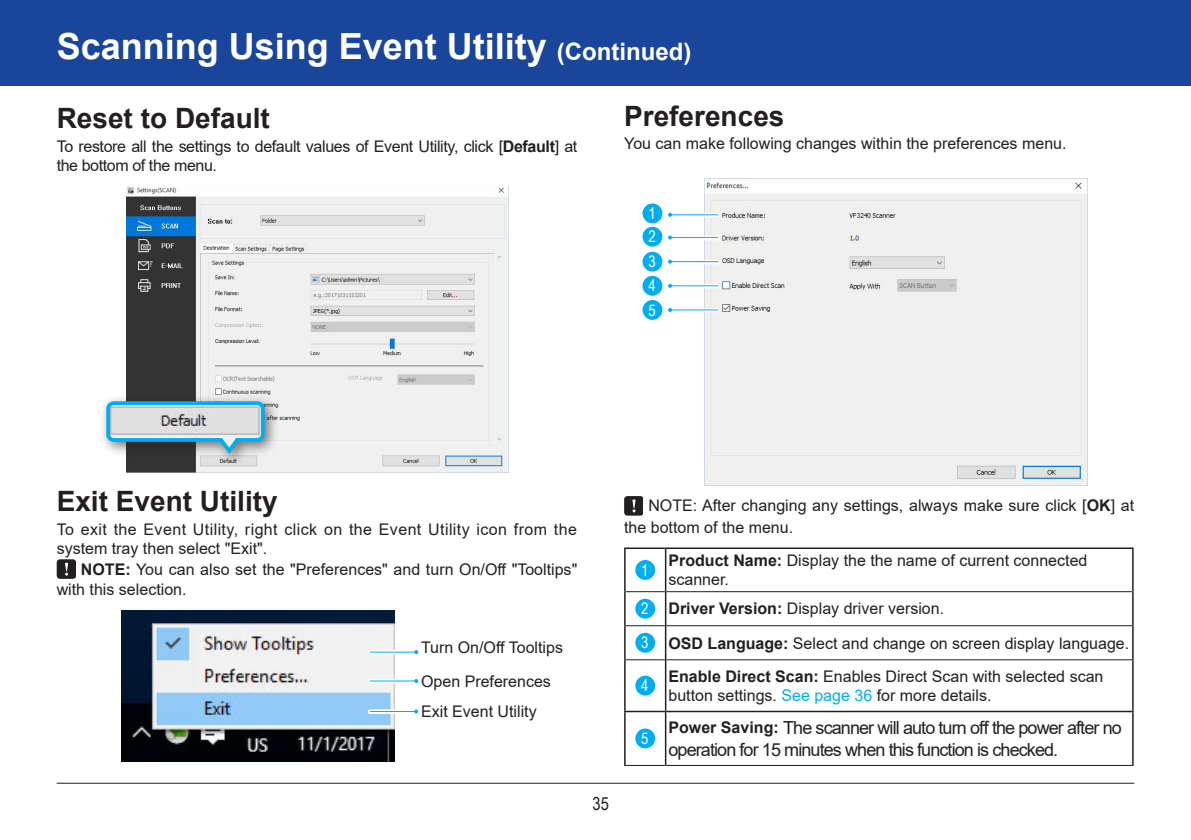
<style>
.page{position:relative;width:1191px;height:840px;background:#fff}
.page>*{position:absolute;margin:0;border:0;box-sizing:border-box;transform-origin:0 0}
.t1{font:700 36px "Arial";color:#fff}
.t2{font:700 28px "Arial";color:#231f20}
.t3{font:18px/21.6px "Arial";letter-spacing:-.05em;color:#231f20}
.t4{font:18px "Arial Narrow";color:#231f20}
.t5{font:16px/19.2px "Arial";color:#231f20}
.t6{font:16px/19.2px "Arial";letter-spacing:-.02em;color:#231f20}
.t7{font:16px/19.2px "Arial";letter-spacing:.025em;color:#231f20}
.t8{font:16px/24.2px "Arial Narrow";color:#fff}
.s1{font-size:24px}
.s2{font-weight:700}
.s3{color:#00aeef}
.s4{font-weight:700;font-size:16px}
</style>
<div class="page">
<div style="left:0;top:0;width:1191px;height:86px;background:#19469b"></div>
<hr style="left:57px;top:782px;width:1077px;height:1px;background:#231f20">
<img style="left:126px;top:186px;width:382px;height:286px">
<div style="left:57px;top:559px;width:18px;height:19px;background:#231f20;border-radius:3px"></div>
<svg style="left:65px;top:562px;width:3px;height:13px"></svg>
<img style="left:705px;top:178px;width:382px;height:307px">
<div style="left:624px;top:496px;width:18px;height:18px;background:#231f20;border-radius:3px"></div>
<svg style="left:632px;top:499px;width:3px;height:13px"></svg>
<div style="left:99px;top:394px;width:181px;height:73px;background:#231f20;opacity:.6"></div>
<svg style="left:104px;top:399px;width:162px;height:58px;background:#9eb9c3"></svg>
<img style="left:122px;top:610px;width:272px;height:150px">
<svg style="left:368px;top:648px;width:51px;height:7px"></svg>
<hr style="left:370px;top:651px;width:46px;height:1px;background:#00aeef">
<svg style="left:414px;top:649px;width:4px;height:4px"></svg>
<svg style="left:368px;top:677px;width:51px;height:7px"></svg>
<hr style="left:370px;top:680px;width:46px;height:1px;background:#00aeef">
<svg style="left:414px;top:678px;width:4px;height:4px"></svg>
<svg style="left:368px;top:707px;width:51px;height:7px"></svg>
<hr style="left:370px;top:710px;width:46px;height:1px;background:#00aeef">
<svg style="left:414px;top:709px;width:4px;height:4px"></svg>
<svg style="left:669px;top:211px;width:51px;height:7px"></svg>
<hr style="left:670px;top:214px;width:48px;height:1px;background:#00aeef">
<svg style="left:668px;top:213px;width:4px;height:4px"></svg>
<div style="left:666px;top:234px;width:54px;height:7px;background:#fff"></div>
<hr style="left:670px;top:237px;width:48px;height:1px;background:#00aeef">
<svg style="left:668px;top:235px;width:4px;height:4px"></svg>
<svg style="left:668px;top:258px;width:52px;height:7px"></svg>
<hr style="left:670px;top:261px;width:48px;height:1px;background:#00aeef">
<svg style="left:668px;top:259px;width:4px;height:4px"></svg>
<svg style="left:668px;top:282px;width:52px;height:7px"></svg>
<hr style="left:670px;top:285px;width:48px;height:1px;background:#00aeef">
<svg style="left:668px;top:283px;width:4px;height:4px"></svg>
<svg style="left:672px;top:306px;width:48px;height:7px"></svg>
<hr style="left:670px;top:309px;width:48px;height:1px;background:#00aeef">
<svg style="left:668px;top:308px;width:4px;height:4px"></svg>
<div style="left:642px;top:203px;width:20px;height:20px;background:#00aeef;border-radius:50%"></div>
<div style="left:642px;top:227px;width:20px;height:19px;background:#00aeef;border-radius:50%"></div>
<div style="left:642px;top:251px;width:20px;height:20px;background:#00aeef;border-radius:50%"></div>
<div style="left:642px;top:276px;width:20px;height:19px;background:#00aeef;border-radius:50%"></div>
<div style="left:642px;top:300px;width:20px;height:20px;background:#00aeef;border-radius:50%"></div>
<svg style="left:666px;top:548px;width:466px;height:162px"></svg>
<svg style="left:625px;top:592px;width:40px;height:118px"></svg>
<hr style="left:625px;top:591px;width:40px;height:1px;background:#231f20">
<hr style="left:666px;top:591px;width:466px;height:1px;background:#231f20">
<hr style="left:625px;top:625px;width:40px;height:1px;background:#231f20">
<hr style="left:666px;top:625px;width:466px;height:1px;background:#231f20">
<hr style="left:625px;top:659px;width:40px;height:1px;background:#231f20">
<hr style="left:666px;top:659px;width:466px;height:1px;background:#231f20">
<hr style="left:624px;top:764px;width:41px;height:1px;background:#231f20">
<hr style="left:665px;top:764px;width:468px;height:1px;background:#231f20">
<hr style="left:624px;top:547px;width:41px;height:1px;background:#231f20">
<hr style="left:624px;top:548px;width:1px;height:43px;background:#231f20">
<hr style="left:665px;top:547px;width:468px;height:1px;background:#231f20">
<hr style="left:665px;top:548px;width:1px;height:43px;background:#231f20">
<hr style="left:1132px;top:548px;width:1px;height:43px;background:#231f20">
<hr style="left:624px;top:591px;width:1px;height:34px;background:#231f20">
<hr style="left:665px;top:591px;width:1px;height:34px;background:#231f20">
<hr style="left:1132px;top:591px;width:1px;height:34px;background:#231f20">
<hr style="left:624px;top:625px;width:1px;height:34px;background:#231f20">
<hr style="left:665px;top:625px;width:1px;height:34px;background:#231f20">
<hr style="left:1132px;top:625px;width:1px;height:34px;background:#231f20">
<hr style="left:624px;top:659px;width:1px;height:51px;background:#231f20">
<hr style="left:665px;top:659px;width:1px;height:51px;background:#231f20">
<hr style="left:1132px;top:659px;width:1px;height:51px;background:#231f20">
<hr style="left:624px;top:710px;width:41px;height:1px;background:#231f20">
<hr style="left:624px;top:711px;width:1px;height:53px;background:#231f20">
<hr style="left:665px;top:710px;width:468px;height:1px;background:#231f20">
<hr style="left:665px;top:711px;width:1px;height:53px;background:#231f20">
<hr style="left:1132px;top:711px;width:1px;height:53px;background:#231f20">
<div style="left:635px;top:559px;width:20px;height:20px;background:#00aeef;border-radius:50%"></div>
<div style="left:635px;top:598px;width:20px;height:20px;background:#00aeef;border-radius:50%"></div>
<div style="left:635px;top:632px;width:20px;height:20px;background:#00aeef;border-radius:50%"></div>
<div style="left:635px;top:675px;width:20px;height:20px;background:#00aeef;border-radius:50%"></div>
<div style="left:635px;top:728px;width:20px;height:20px;background:#00aeef;border-radius:50%"></div>
<h1 class="t1" style="left:57px;top:21px;width:636px">Scanning Using Event Utility <span class="s1">(Continued)</span></h1>
<h2 class="t2" style="left:57px;top:99px;width:215px">Reset to Default</h2>
<p class="t6" style="left:57px;top:136px;width:522px">To restore all the settings to default values of Event Utility, click [<span class="s2">Default</span>] at the bottom of the menu.</p>
<h2 class="t2" style="left:624px;top:96px;width:162px">Preferences</h2>
<p class="t5" style="left:624px;top:133px;width:444px">You can make following changes within the preferences menu.</p>
<p class="t8" style="left:648px;top:201px;width:9px;line-height:23.2px">1<br>2</p>
<p class="t8" style="left:648px;top:249px;width:9px;text-align:justify">3<br>4<br>5</p>
<h2 class="t2" style="left:57px;top:481px;width:222px">Exit Event Utility</h2>
<p class="t7" style="left:57px;top:519px;width:522px">To exit the Event Utility, right click on the Event Utility icon from the system tray then select "Exit".</p>
<p class="t5" style="left:57px;top:558px;width:522px;line-height:20.6px;text-indent:24px"><span class="s2">NOTE:</span> You can also set the "Preferences" and turn On/Off "Tooltips" with this selection.</p>
<p class="t5" style="left:421px;top:630px;width:143px;line-height:33.8px">Turn On/Off Tooltips<br>Open Preferences</p>
<p class="t5" style="left:421px;top:701px;width:117px">Exit Event Utility</p>
<p class="t4" style="left:592px;top:790px;width:18px">35</p>
<p class="t5" style="left:624px;top:494px;width:511px;line-height:21.6px;text-indent:24px">NOTE: After changing any settings, always make sure click [<span class="s2">OK</span>] at the bottom of the menu.</p>
<p class="t8" style="left:641px;top:557px;width:9px">1</p>
<p class="t5" style="left:668px;top:550px;width:420px"><span class="s2">Product Name:</span> Display the the name of current connected scanner.</p>
<p class="t8" style="left:641px;top:595px;width:9px">2</p>
<p class="t5" style="left:668px;top:598px;width:277px"><span class="s2">Driver Version:</span> Display driver version.</p>
<p class="t8" style="left:641px;top:629px;width:9px">3</p>
<p class="t5" style="left:668px;top:632px;width:462px"><span class="s2">OSD Language:</span> Select and change on screen display language.</p>
<p class="t8" style="left:641px;top:672px;width:9px">4</p>
<p class="t5" style="left:668px;top:666px;width:436px"><span class="s2">Enable Direct Scan:</span> Enables Direct Scan with selected scan button settings. <span class="s3">See page 36</span> for more details.</p>
<p class="t8" style="left:641px;top:725px;width:9px">5</p>
<p class="t3" style="left:668px;top:716px;width:455px"><span class="s4">Power Saving:</span> The scanner will auto turn off the power after no operation for 15 minutes when this function is checked.</p>
</div>
